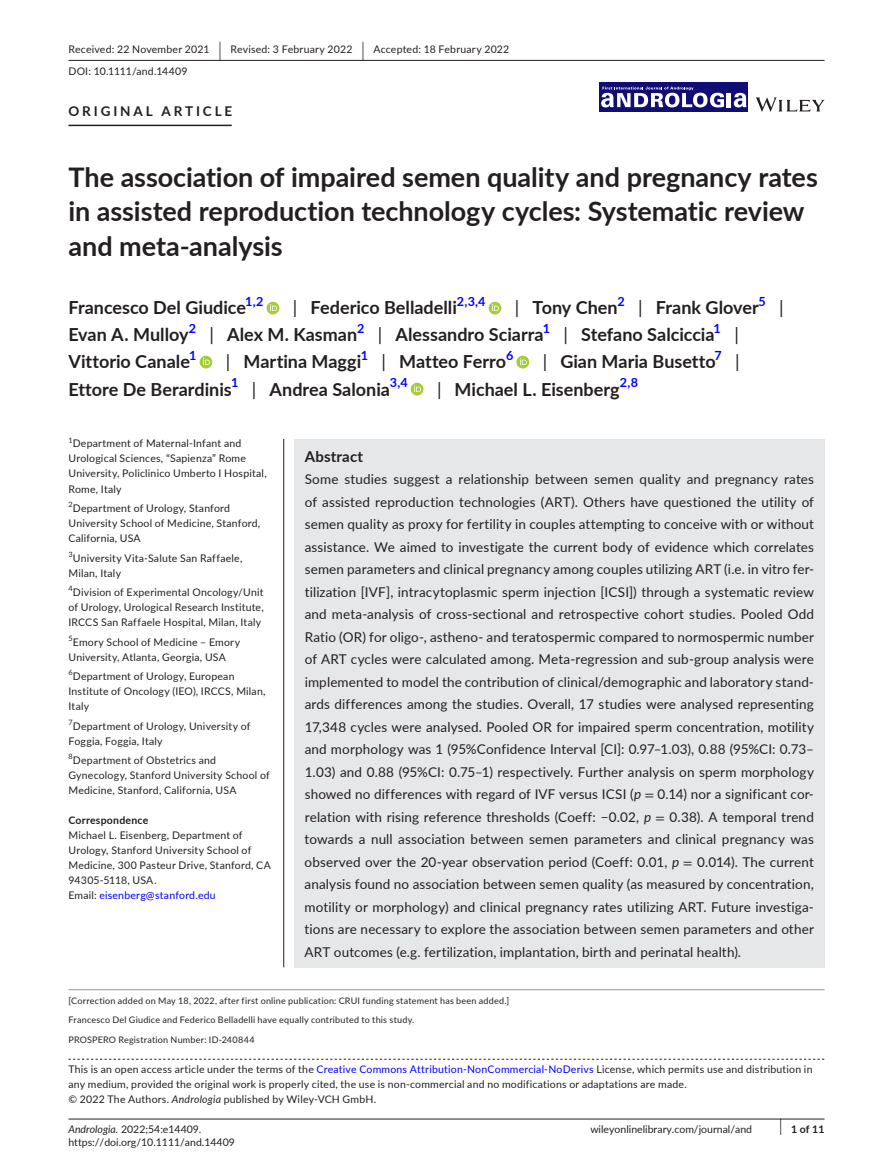
<style>
.page{position:relative;width:893px;height:1174px;background:#fff}
.page>*{position:absolute;margin:0;border:0;box-sizing:border-box;transform-origin:0 0}
.t1{font:700 27px/34.5px "Lato";letter-spacing:-.005em;color:#231f20}
.t2{font:700 18px "Lato";color:#231f20}
.t3{font:18px "Lato";color:#231f20}
.t4{font:700 15px "Lato";letter-spacing:.015em;color:#231f20}
.t5{font:13.5px/22.5px "Lato";letter-spacing:.01em;color:#231f20;text-align:justify}
.t6{font:700 13.5px "Lato";letter-spacing:.215em;color:#231f20}
.t7{font:700 12.6px "Lato";color:#00f}
.t8{font:10.5px/15px "Lato";letter-spacing:.02em;color:#231f20}
.t9{font:10.5px "Lato";color:#231f20}
.t10{font:700 10.5px "Lato";letter-spacing:.02em;color:#231f20}
.t11{font:9px/19.5px "Lato";letter-spacing:.025em;color:#231f20}
.s1{font-size:19.65px}
.s2{font-weight:400}
.s3{color:#00f}
.s4{font-style:italic}
.s5{font-family:"STIX"}
.s6{font-weight:400;font-size:17.4px}
</style>
<div class="page">
<hr style="left:68px;top:1118px;width:756px;height:1px;background:#231f20">
<svg style="left:756px;top:97px;width:68px;height:15px"></svg>
<div style="left:599px;top:82px;width:149px;height:30px;background:#100d75"></div>
<svg style="left:601px;top:87px;width:123px;height:20px"></svg>
<hr style="left:727px;top:93px;width:4px;height:14px;background:#fff">
<svg style="left:734px;top:93px;width:12px;height:14px"></svg>
<hr style="left:68px;top:60px;width:756px;height:1px;background:#231f20">
<hr style="left:68px;top:125px;width:164px;height:1px;background:#231f20">
<div style="left:267px;top:302px;width:12px;height:12px;background:#a5cd39;border-radius:50%"></div>
<svg style="left:270px;top:304px;width:7px;height:7px"></svg>
<div style="left:489px;top:302px;width:12px;height:12px;background:#a5cd39;border-radius:50%"></div>
<svg style="left:492px;top:304px;width:7px;height:7px"></svg>
<div style="left:200px;top:356px;width:12px;height:12px;background:#a5cd39;border-radius:50%"></div>
<svg style="left:203px;top:358px;width:7px;height:7px"></svg>
<div style="left:516px;top:356px;width:13px;height:12px;background:#a5cd39;border-radius:50%"></div>
<svg style="left:520px;top:358px;width:7px;height:7px"></svg>
<div style="left:411px;top:383px;width:12px;height:12px;background:#a5cd39;border-radius:50%"></div>
<svg style="left:414px;top:385px;width:7px;height:7px"></svg>
<svg style="left:68px;top:1058px;width:756px;height:1px"></svg>
<hr style="left:68px;top:989px;width:756px;height:1px;background:#939598">
<div style="left:294px;top:439px;width:530px;height:528px;background:#e6e7e9"></div>
<hr style="left:283px;top:439px;width:1px;height:528px;background:#231f20">
<p class="t8" style="left:68px;top:38px;width:442px;line-height:21.8px">Received: 22 November 2021 <span class="s1">|</span> Revised: 3 February 2022 <span class="s1">|</span> Accepted: 18 February 2022<br>DOI: 10.1111/and.14409</p>
<p class="t6" style="left:68px;top:101px;width:165px">ORIGINAL ARTICLE</p>
<h1 class="t1" style="left:68px;top:159px;width:751px">The association of impaired semen quality and pregnancy rates in assisted reproduction technology cycles: Systematic review and meta-analysis</h1>
<h2 class="t2" style="left:68px;top:295px;width:179px">Francesco Del Giudice</h2>
<p class="t7" style="left:245px;top:292px;width:20px">1,2</p>
<h2 class="t2" style="left:293px;top:295px;width:166px"><span class="s2">|</span> Federico Belladelli</h2>
<p class="t7" style="left:457px;top:292px;width:30px">2,3,4</p>
<h2 class="t2" style="left:515px;top:295px;width:104px"><span class="s2">|</span> Tony Chen</h2>
<p class="t7" style="left:617px;top:292px;width:9px">2</p>
<h2 class="t2" style="left:638px;top:295px;width:122px"><span class="s2">|</span> Frank Glover</h2>
<p class="t7" style="left:758px;top:292px;width:9px">5</p>
<h2 class="t3" style="left:779px;top:295px;width:6px">|</h2>
<h2 class="t2" style="left:68px;top:322px;width:122px">Evan A. Mulloy</h2>
<p class="t7" style="left:189px;top:319px;width:9px">2</p>
<h2 class="t2" style="left:210px;top:322px;width:149px"><span class="s2">|</span> Alex M. Kasman</h2>
<p class="t7" style="left:357px;top:319px;width:9px">2</p>
<h2 class="t2" style="left:378px;top:322px;width:167px"><span class="s2">|</span> Alessandro Sciarra</h2>
<p class="t7" style="left:543px;top:319px;width:9px">1</p>
<h2 class="t2" style="left:564px;top:322px;width:152px"><span class="s2">|</span> Stefano Salciccia</h2>
<p class="t7" style="left:714px;top:319px;width:9px">1</p>
<h2 class="t3" style="left:734px;top:322px;width:6px">|</h2>
<h2 class="t2" style="left:68px;top:349px;width:123px">Vittorio Canale</h2>
<p class="t7" style="left:189px;top:346px;width:9px">1</p>
<h2 class="t2" style="left:226px;top:349px;width:137px"><span class="s2">|</span> Martina Maggi</h2>
<p class="t7" style="left:361px;top:346px;width:9px">1</p>
<h2 class="t2" style="left:381px;top:349px;width:126px"><span class="s2">|</span> Matteo Ferro</h2>
<p class="t7" style="left:506px;top:346px;width:9px">6</p>
<h2 class="t2" style="left:543px;top:349px;width:175px"><span class="s2">|</span> Gian Maria Busetto</h2>
<p class="t7" style="left:714px;top:346px;width:9px">7</p>
<h2 class="t3" style="left:735px;top:349px;width:6px">|</h2>
<h2 class="t2" style="left:68px;top:376px;width:165px">Ettore De Berardinis</h2>
<p class="t7" style="left:231px;top:373px;width:9px">1</p>
<h2 class="t2" style="left:252px;top:376px;width:139px"><span class="s2">|</span> Andrea Salonia</h2>
<p class="t7" style="left:390px;top:373px;width:19px">3,4</p>
<h2 class="t2" style="left:437px;top:376px;width:184px"><span class="s2">|</span> Michael L. Eisenberg</h2>
<p class="t7" style="left:620px;top:373px;width:20px">2,8</p>
<p class="t8" style="left:68px;top:436px;width:200px"><sup>1</sup>Department of Maternal-Infant and Urological Sciences, “Sapienza” Rome University, Policlinico Umberto I Hospital, Rome, Italy</p>
<p class="t8" style="left:68px;top:500px;width:193px"><sup>2</sup>Department of Urology, Stanford<br>University School of Medicine, Stanford,<br>California, USA</p>
<p class="t8" style="left:68px;top:550px;width:175px"><sup>3</sup>University Vita-Salute San Raffaele,<br>Milan, Italy</p>
<p class="t8" style="left:68px;top:584px;width:197px;text-align:justify"><sup>4</sup>Division of Experimental Oncology/Unit of Urology, Urological Research Institute, IRCCS San Raffaele Hospital, Milan, Italy</p>
<p class="t8" style="left:68px;top:634px;width:173px"><sup>5</sup>Emory School of Medicine – Emory<br>University, Atlanta, Georgia, USA</p>
<p class="t8" style="left:68px;top:668px;width:199px"><sup>6</sup>Department of Urology, European<br>Institute of Oncology (IEO), IRCCS, Milan,<br>Italy</p>
<p class="t8" style="left:68px;top:718px;width:183px"><sup>7</sup>Department of Urology, University of<br>Foggia, Foggia, Italy</p>
<p class="t8" style="left:68px;top:752px;width:203px"><sup>8</sup>Department of Obstetrics and<br>Gynecology, Stanford University School of<br>Medicine, Stanford, California, USA</p>
<p class="t10" style="left:68px;top:812px;width:81px">Correspondence</p>
<p class="t8" style="left:68px;top:827px;width:204px">Michael L. Eisenberg, Department of Urology, Stanford University School of Medicine, 300 Pasteur Drive, Stanford, CA 94305-5118, USA.<br>Email: <span class="s3">eisenberg@stanford.edu</span></p>
<p class="t4" style="left:305px;top:445px;width:60px">Abstract</p>
<p class="t5" style="left:305px;top:467px;width:511px">Some studies suggest a relationship between semen quality and pregnancy rates of assisted reproduction technologies (ART). Others have questioned the utility of semen quality as proxy for fertility in couples attempting to conceive with or without assistance. We aimed to investigate the current body of evidence which correlates semen parameters and clinical pregnancy among couples utilizing ART (i.e. in vitro fer&shy;tilization [IVF], intracytoplasmic sperm injection [ICSI]) through a systematic review and meta-analysis of cross-sectional and retrospective cohort studies. Pooled Odd Ratio (OR) for oligo-, astheno- and teratospermic compared to normospermic number of ART cycles were calculated among. Meta-regression and sub-group analysis were implemented to model the contribution of clinical/demographic and laboratory stand&shy;ards differences among the studies. Overall, 17 studies were analysed representing 17,348 cycles were analysed. Pooled OR for impaired sperm concentration, motility and morphology was 1 (95%Confidence Interval [CI]: 0.97–1.03), 0.88 (95%CI: 0.73– 1.03) and 0.88 (95%CI: 0.75–1) respectively. Further analysis on sperm morphology showed no differences with regard of IVF versus ICSI (<span class="s4">p</span> <span class="s5">=</span> 0.14) nor a significant cor&shy;relation with rising reference thresholds (Coeff: −0.02, <span class="s4">p</span> <span class="s5">=</span> 0.38). A temporal trend towards a null association between semen parameters and clinical pregnancy was observed over the 20-year observation period (Coeff: 0.01, <span class="s4">p</span> <span class="s5">=</span> 0.014). The current analysis found no association between semen quality (as measured by concentration, motility or morphology) and clinical pregnancy rates utilizing ART. Future investiga&shy;tions are necessary to explore the association between semen parameters and other ART outcomes (e.g. fertilization, implantation, birth and perinatal health).</p>
<p class="t11" style="left:68px;top:990px;width:442px">[Correction added on May 18, 2022, after first online publication: CRUI funding statement has been added.]<br>Francesco Del Giudice and Federico Belladelli have equally contributed to this study.<br>PROSPERO Registration Number: ID-240844</p>
<p class="t8" style="left:68px;top:1061px;width:746px">This is an open access article under the terms of the <span class="s3">Creative Commons Attribution-NonCommercial-NoDerivs</span> License, which permits use and distribution in any medium, provided the original work is properly cited, the use is non-commercial and no modifications or adaptations are made.<br>© 2022 The Authors. <span class="s4">Andrologia</span> published by Wiley-VCH GmbH.</p>
<p class="t9" style="left:68px;top:1121px;width:134px"><span class="s4">Andrologia.</span> 2022;54:e14409.</p>
<p class="t10" style="left:779px;top:1121px;width:46px"><span class="s6">|</span> 1 of 11</p>
<p class="t9" style="left:68px;top:1135px;width:168px">https://doi.org/10.1111/and.14409</p>
<p class="t9" style="left:590px;top:1121px;width:163px">wileyonlinelibrary.com/journal/and</p>
</div>
